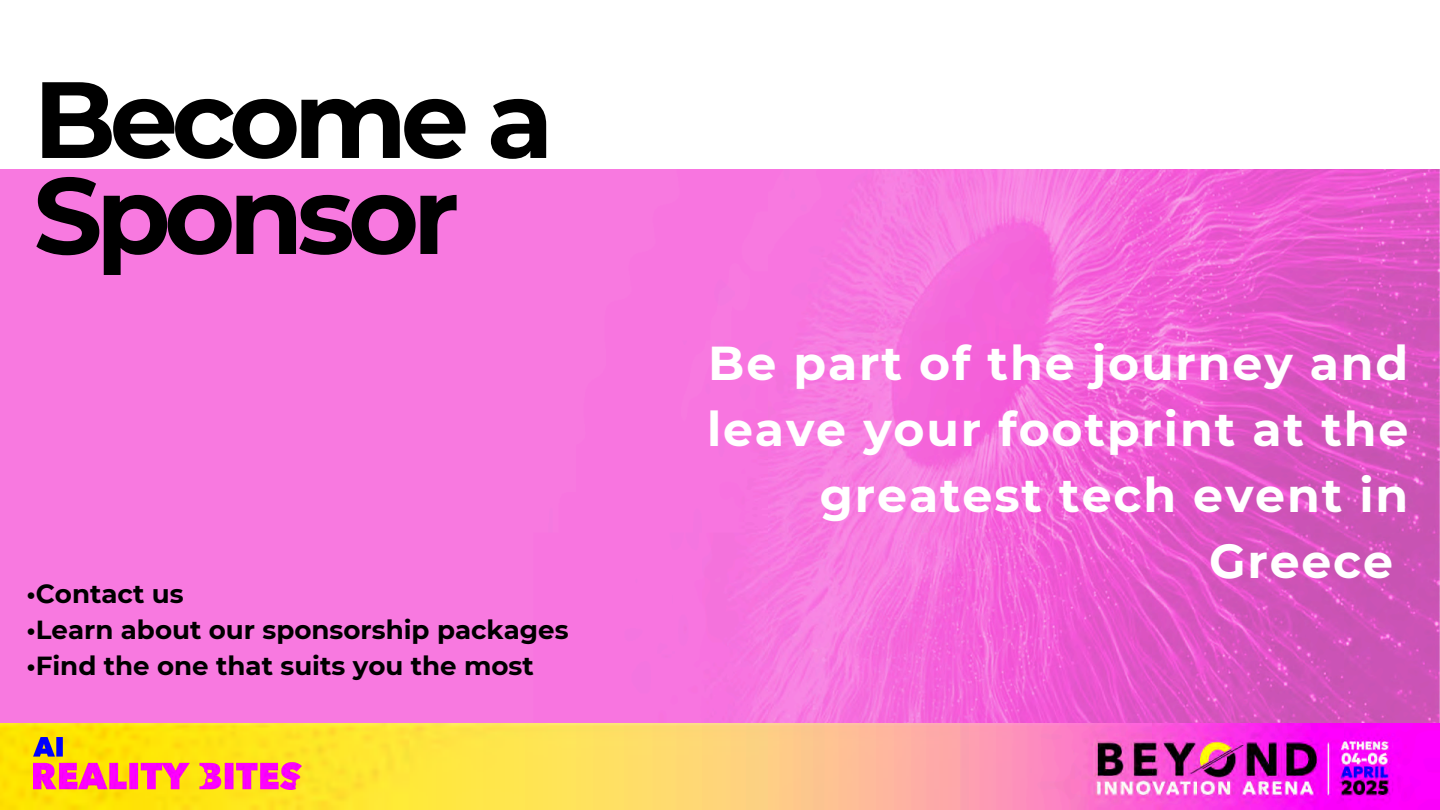
<style>
.page{position:relative;width:1440px;height:810px;background:#fff}
.page>*{position:absolute;margin:0;border:0;box-sizing:border-box;transform-origin:0 0}
.t1{font:700 108.2px/96px "Montserrat";letter-spacing:-.06em;color:#000}
.t2{font:700 47.5px "Montserrat";letter-spacing:.04em;color:#fff}
.t3{font:700 26.1px "Montserrat";color:#000}
</style>
<div class="page">
<img style="left:0;top:169px;width:1440px;height:555px">
<img style="left:0;top:724px;width:1440px;height:86px">
<img style="left:33px;top:737px;width:268px;height:52px">
<p class="t1" style="left:33px;top:71px;width:522px">Become a<br>Sponsor</p>
<p class="t3" style="left:26px;top:578px;width:159px">•Contact us</p>
<p class="t3" style="left:26px;top:614px;width:544px">•Learn about our sponsorship packages</p>
<p class="t3" style="left:26px;top:650px;width:509px">•Find the one that suits you the most</p>
<h2 class="t2" style="left:708px;top:334px;width:702px">Be part of the journey and</h2>
<h2 class="t2" style="left:707px;top:400px;width:703px">leave your footprint at the</h2>
<h2 class="t2" style="left:820px;top:466px;width:590px">greatest tech event in</h2>
<h2 class="t2" style="left:1209px;top:532px;width:186px">Greece</h2>
</div>
